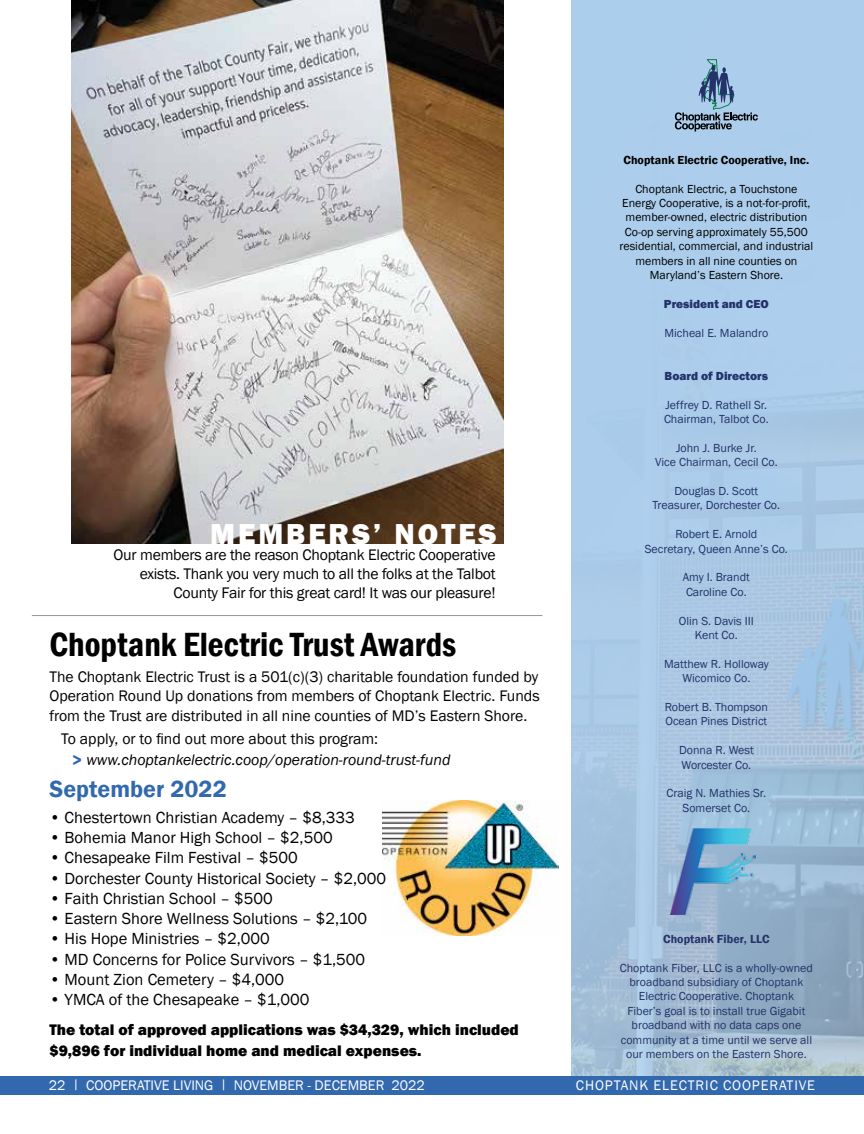
<style>
.page{position:relative;width:864px;height:1134px;background:#fff}
.page>*{position:absolute;margin:0;border:0;box-sizing:border-box;transform-origin:0 0}
.t1{font:600 condensed 34.5px "Franklin Gothic";color:#000}
.t2{font:800 29.7px "Franklin Gothic";letter-spacing:.1em;color:#fff}
.t3{font:600 24px "Franklin Gothic";color:#3269ae}
.t4{font:16.5px "Franklin Gothic";color:#000}
.t5{font:15.75px/19.5px "Franklin Gothic";letter-spacing:-.015em;color:#000;text-align:justify}
.t6{font:800 15.75px/21px "Franklin Gothic";color:#000}
.t7{font:italic 15.75px/20.9px "Franklin Gothic";color:#000}
.t8{font:14.25px "Franklin Gothic";color:#fff}
.t9{font:14.25px "Franklin Gothic";letter-spacing:.06em;color:#fff}
.t10{font:12px/14.4px "Franklin Gothic";color:#233369;text-align:center}
.t11{font:12px/14.4px "Franklin Gothic";color:#000;text-align:center}
.t12{font:600 12px "Franklin Gothic";color:#000}
.t13{font:800 12px "Franklin Gothic";color:#233369}
.t14{font:600 12px "Franklin Gothic";color:#233369}
.s1{font-style:normal}
.s2{font-weight:800;font-style:normal;font-size:18px;color:#3269ae}
.s3{font-size:12.75px}
</style>
<div class="page">
<img style="left:71px;top:0;width:432px;height:543px">
<img style="left:572px;top:0;width:292px;height:1076px">
<div style="left:0;top:1076px;width:864px;height:19px;background:#3269ae"></div>
<img style="left:670px;top:829px;width:86px;height:85px">
<img style="left:383px;top:800px;width:175px;height:135px">
<svg style="left:675px;top:59px;width:83px;height:73px;background:#8caac7"></svg>
<hr style="left:32px;top:615px;width:510px;height:1px;background:#939598">
<h2 class="t2" style="left:210px;top:514px;width:288px">MEMBERS’ NOTES</h2>
<h3 class="t5" style="left:114px;top:546px;width:384px;line-height:18.8px;text-align:right">Our members are the reason Choptank Electric Cooperative exists. Thank you very much to all the folks at the Talbot<br>County Fair for this great card! It was our pleasure!</h3>
<h1 class="t1" style="left:49px;top:622px;width:408px">Choptank Electric Trust Awards</h1>
<h3 class="t5" style="left:49px;top:667px;width:492px">The Choptank Electric Trust is a 501(c)(3) charitable foundation funded by Operation Round Up donations from members of Choptank Electric. Funds from the Trust are distributed in all nine counties of MD’s Eastern Shore.</h3>
<h3 class="t7" style="left:72px;top:729px;width:380px;text-indent:-11px"><span class="s1">To apply, or to find out more about this program:<br></span><span class="s2">&gt;</span> www.choptankelectric.coop/operation-round-trust-fund</h3>
<h3 class="t3" style="left:49px;top:774px;width:179px">September 2022</h3>
<h3 class="t4" style="left:49px;top:807px;width:307px">• Chestertown Christian Academy – $8,333</h3>
<h3 class="t4" style="left:49px;top:827px;width:285px">• Bohemia Manor High School – $2,500</h3>
<h3 class="t4" style="left:49px;top:848px;width:250px">• Chesapeake Film Festival – $500</h3>
<h3 class="t4" style="left:49px;top:868px;width:338px">• Dorchester County Historical Society – $2,000</h3>
<h3 class="t4" style="left:49px;top:888px;width:225px">• Faith Christian School – $500</h3>
<h3 class="t4" style="left:49px;top:908px;width:319px">• Eastern Shore Wellness Solutions – $2,100</h3>
<h3 class="t4" style="left:49px;top:929px;width:222px">• His Hope Ministries – $2,000</h3>
<h3 class="t4" style="left:49px;top:949px;width:317px">• MD Concerns for Police Survivors – $1,500</h3>
<h3 class="t4" style="left:49px;top:969px;width:236px">• Mount Zion Cemetery – $4,000</h3>
<h3 class="t4" style="left:49px;top:989px;width:262px">• YMCA of the Chesapeake – $1,000</h3>
<h3 class="t6" style="left:49px;top:1019px;width:471px">The total of approved applications was $34,329, which included $9,896 for individual home and medical expenses.</h3>
<p class="t12" style="left:624px;top:152px;width:187px">Choptank Electric Cooperative, Inc.</p>
<p class="t11" style="left:620px;top:182px;width:195px">Choptank Electric, a Touchstone Energy Cooperative, is a not-for-profit, member-owned, electric distribution Co-op serving approximately 55,500 residential, commercial, and industrial members in all nine counties on Maryland’s Eastern Shore.</p>
<p class="t13" style="left:664px;top:296px;width:106px">President and CEO</p>
<p class="t10" style="left:664px;top:326px;width:105px">Micheal E. Malandro</p>
<p class="t13" style="left:665px;top:368px;width:105px">Board of Directors</p>
<p class="t10" style="left:664px;top:398px;width:106px;text-align:left">Jeffrey D. Rathell Sr.<br>Chairman, Talbot Co.</p>
<p class="t10" style="left:655px;top:441px;width:124px">John J. Burke Jr.<br>Vice Chairman, Cecil Co.</p>
<p class="t10" style="left:653px;top:484px;width:129px">Douglas D. Scott<br>Treasurer, Dorchester Co.</p>
<p class="t10" style="left:645px;top:527px;width:145px">Robert E. Arnold<br>Secretary, Queen Anne’s Co.</p>
<p class="t10" style="left:683px;top:570px;width:69px;text-align:left">Amy I. Brandt<br>Caroline Co.</p>
<p class="t10" style="left:679px;top:614px;width:76px">Olin S. Davis III<br>Kent Co.</p>
<p class="t10" style="left:664px;top:657px;width:106px">Matthew R. Holloway<br>Wicomico Co.</p>
<p class="t10" style="left:665px;top:700px;width:105px;text-align:left">Robert B. Thompson<br>Ocean Pines District</p>
<p class="t10" style="left:679px;top:743px;width:76px;text-align:left">Donna R. West<br>Worcester Co.</p>
<p class="t10" style="left:667px;top:786px;width:101px">Craig N. Mathies Sr.<br>Somerset Co.</p>
<p class="t14" style="left:663px;top:931px;width:108px">Choptank Fiber, LLC</p>
<p class="t10" style="left:620px;top:961px;width:195px">Choptank Fiber, LLC is a wholly-owned broadband subsidiary of Choptank Electric Cooperative. Choptank<br>Fiber’s goal is to install true Gigabit broadband with no data caps one community at a time until we serve all our members on the Eastern Shore.</p>
<p class="t8" style="left:49px;top:1076px;width:378px">22 <span class="s3">|</span> COOPERATIVE LIVING <span class="s3">|</span> NOVEMBER - DECEMBER 2022</p>
<p class="t9" style="left:576px;top:1076px;width:241px">CHOPTANK ELECTRIC COOPERATIVE</p>
</div>
